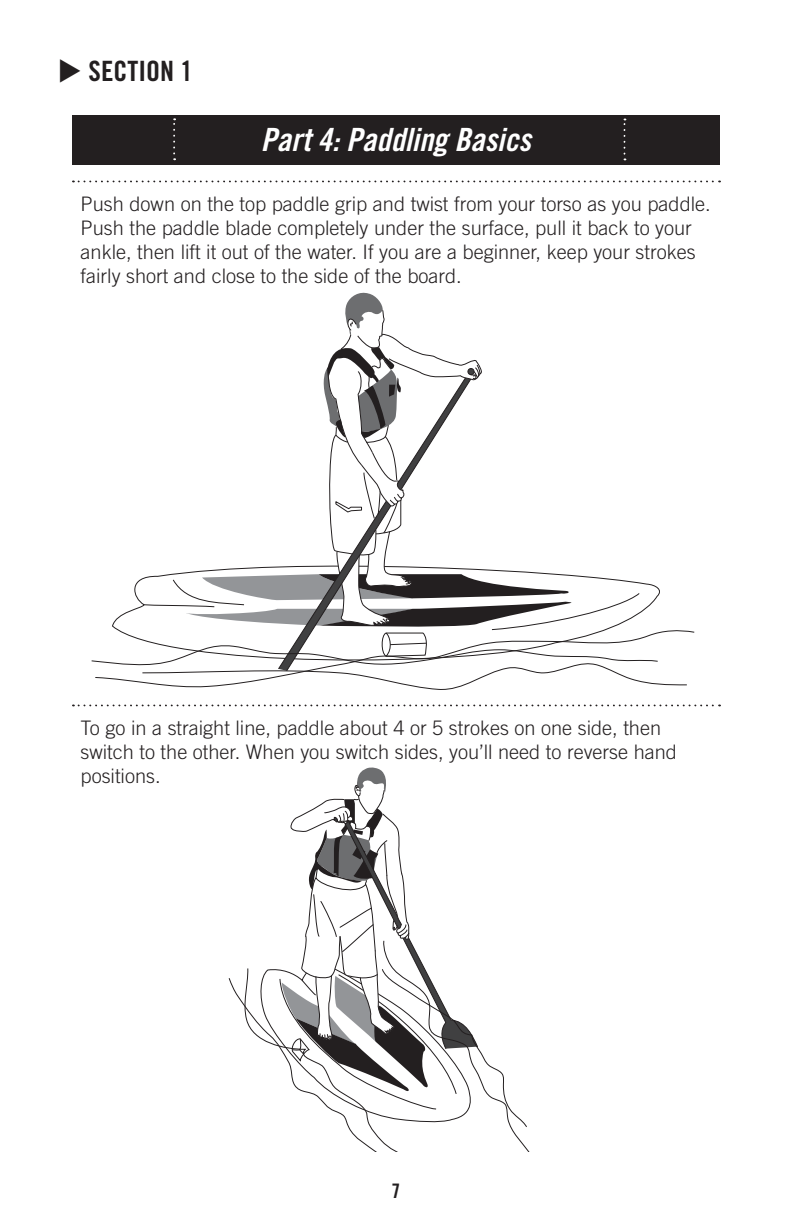
<style>
.page{position:relative;width:792px;height:1224px;background:#fff}
.page>*{position:absolute;margin:0;border:0;box-sizing:border-box;transform-origin:0 0}
.t1{font:32px "Trade Gothic LT Std Bd Cn 20 Obl";color:#fff}
.t2{font:28px "Trade Gothic LT Std Bd Cn 20";color:#231f20}
.t3{font:300 20px/24px "Trade Gothic LT Std";color:#231f20}
.t4{font:20px "Trade Gothic LT Std Bd Cn 20";color:#231f20}
</style>
<div class="page">
<svg style="left:91px;top:292px;width:604px;height:398px"></svg>
<svg style="left:73px;top:181px;width:647px;height:1px"></svg>
<svg style="left:228px;top:767px;width:302px;height:385px"></svg>
<svg style="left:73px;top:705px;width:647px;height:1px"></svg>
<div style="left:72px;top:115px;width:648px;height:50px;background:#231f20"></div>
<svg style="left:173px;top:118px;width:2px;height:42px"></svg>
<svg style="left:624px;top:119px;width:1px;height:41px"></svg>
<h2 class="t2" style="left:89px;top:61px;width:106px">SECTION 1</h2>
<h1 class="t1" style="left:261px;top:129px;width:272px">Part 4: Paddling Basics</h1>
<p class="t3" style="left:81px;top:194px;width:632px">Push down on the top paddle grip and twist from your torso as you paddle.<br>Push the paddle blade completely under the surface, pull it back to your ankle, then lift it out of the water. If you are a beginner, keep your strokes fairly short and close to the side of the board.</p>
<p class="t3" style="left:81px;top:718px;width:598px">To go in a straight line, paddle about 4 or 5 strokes on one side, then switch to the other. When you switch sides, you’ll need to reverse hand positions.</p>
<p class="t4" style="left:392px;top:1184px;width:10px">7</p>
</div>
